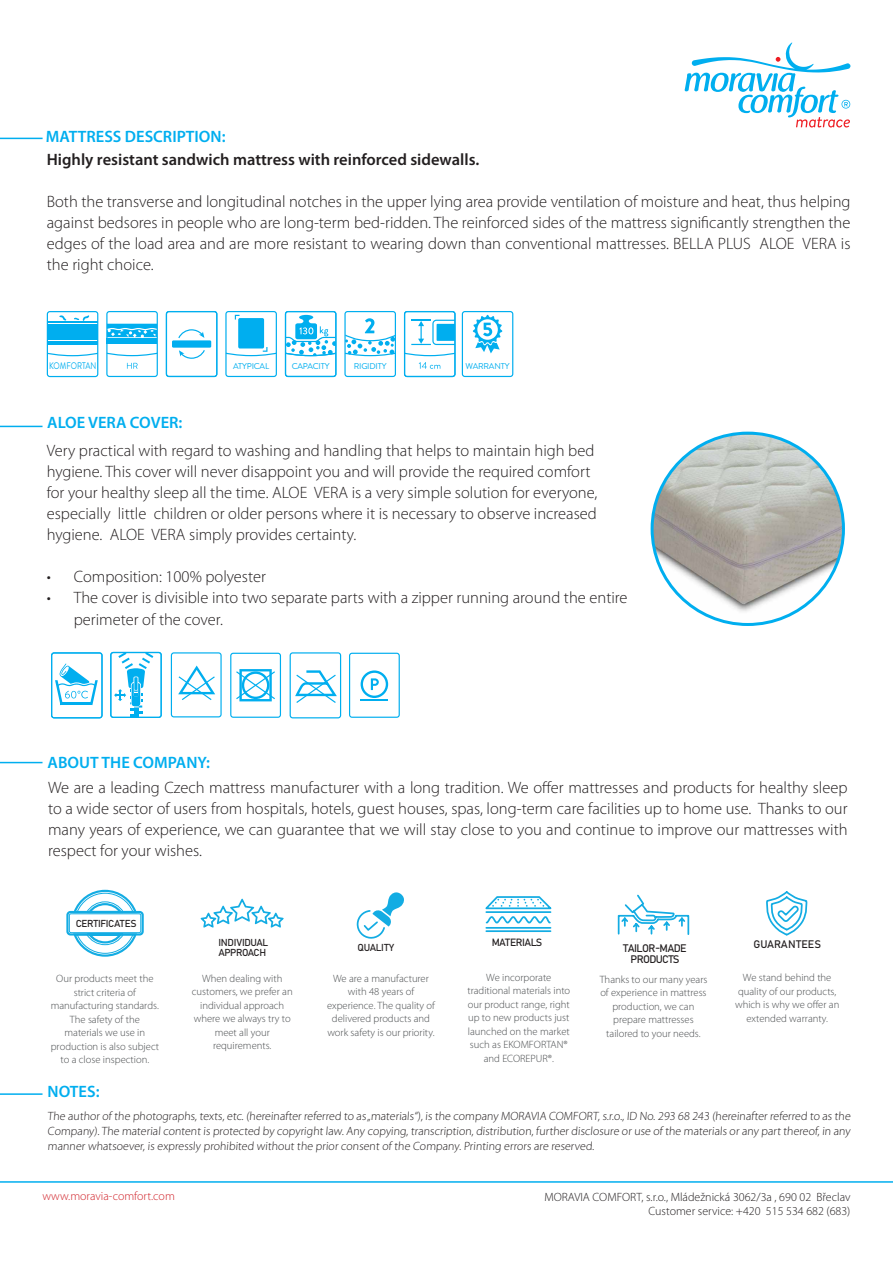
<style>
.page{position:relative;width:893px;height:1263px;background:#fff}
.page>*{position:absolute;margin:0;border:0;box-sizing:border-box;transform-origin:0 0}
.t1{font:300 16.5px/21px "Myriad Pro";color:#231f20;text-align:justify}
.t2{font:600 16.5px "Myriad Pro";color:#00aeef}
.t3{font:600 16.5px "Myriad Pro";color:#231f20}
.t4{font:300 12px/15px "Myriad Pro";color:#231f20;text-align:right}
.t5{font:300 12px "Myriad Pro";color:#d1232a}
.t6{font:10.8px/10.4px "Bahnschrift";letter-spacing:-.06em;color:#231f20;text-align:center}
.t7{font:10.8px "Bahnschrift";color:#231f20}
.t8{font:300 10.65px/13.5px "Myriad Pro";color:#4b4e50;text-align:center}
.t9{font:10.35px "Bahnschrift";letter-spacing:-.045em;color:#231f20}
.t10{font:10.05px/10.4px "Bahnschrift";letter-spacing:-.035em;color:#231f20}
.t11{font:9.6px "Brandon Grotesque";color:#00aeef;scale:.8 1}
.t12{font:8.4px "Brandon Grotesque";letter-spacing:-.025em;color:#00aeef}
</style>
<div class="page">
<hr style="left:0;top:1181px;width:893px;height:2px;background:#00aeef">
<hr style="left:0;top:1093px;width:43px;height:2px;background:#00aeef">
<hr style="left:0;top:762px;width:43px;height:1px;background:#00aeef">
<svg style="left:72px;top:889px;width:67px;height:68px"></svg>
<div style="left:66px;top:911px;width:78px;height:24px;border:2px solid #13ace3;border-radius:3px"></div>
<div style="left:69px;top:913px;width:72px;height:20px;border:1px solid #13ace3;border-radius:2px"></div>
<svg style="left:200px;top:898px;width:84px;height:30px"></svg>
<svg style="left:356px;top:892px;width:48px;height:47px"></svg>
<svg style="left:766px;top:891px;width:42px;height:45px"></svg>
<svg style="left:617px;top:894px;width:73px;height:41px"></svg>
<hr style="left:486px;top:930px;width:64px;height:2px;background:#13ace3">
<hr style="left:486px;top:927px;width:64px;height:2px;background:#13ace3">
<svg style="left:485px;top:896px;width:67px;height:28px"></svg>
<hr style="left:0;top:426px;width:43px;height:1px;background:#00aeef">
<hr style="left:0;top:138px;width:43px;height:1px;background:#00aeef">
<svg style="left:685px;top:43px;width:165px;height:84px"></svg>
<svg style="left:51px;top:652px;width:52px;height:66px"></svg>
<svg style="left:110px;top:652px;width:52px;height:66px"></svg>
<svg style="left:171px;top:652px;width:51px;height:65px"></svg>
<svg style="left:230px;top:653px;width:51px;height:65px"></svg>
<svg style="left:290px;top:652px;width:51px;height:66px"></svg>
<svg style="left:349px;top:653px;width:51px;height:65px"></svg>
<img style="left:652px;top:433px;width:191px;height:191px;border-radius:96px">
<svg style="left:47px;top:311px;width:51px;height:66px"></svg>
<svg style="left:106px;top:311px;width:52px;height:66px"></svg>
<svg style="left:166px;top:311px;width:51px;height:66px"></svg>
<svg style="left:225px;top:311px;width:52px;height:66px"></svg>
<svg style="left:285px;top:311px;width:52px;height:67px"></svg>
<svg style="left:344px;top:311px;width:52px;height:66px"></svg>
<svg style="left:404px;top:311px;width:54px;height:68px"></svg>
<svg style="left:404px;top:311px;width:52px;height:66px"></svg>
<svg style="left:462px;top:311px;width:51px;height:66px"></svg>
<p class="t2" style="left:46px;top:126px;width:181px">MATTRESS DESCRIPTION:</p>
<p class="t3" style="left:47px;top:149px;width:434px">Highly resistant sandwich mattress with reinforced sidewalls.</p>
<p class="t1" style="left:47px;top:191px;width:805px">Both the transverse and longitudinal notches in the upper lying area provide ventilation of moisture and heat, thus helping against bedsores in people who are long-term bed-ridden. The reinforced sides of the mattress significantly strengthen the edges of the load area and are more resistant to wearing down than conventional mattresses. BELLA PLUS ALOE VERA is the right choice.</p>
<p class="t11" style="left:49px;top:359px;width:61px">KOMFORTAN</p>
<p class="t12" style="left:233px;top:360px;width:38px">ATYPICAL</p>
<p class="t12" style="left:292px;top:360px;width:39px">CAPACITY</p>
<p class="t12" style="left:354px;top:360px;width:34px">RIGIDITY</p>
<p class="t12" style="left:466px;top:360px;width:45px">WARRANTY</p>
<p class="t2" style="left:47px;top:412px;width:137px">ALOE VERA COVER:</p>
<p class="t1" style="left:47px;top:440px;width:552px;text-align:left">Very practical with regard to washing and handling that helps to maintain high bed hygiene. This cover will never disappoint you and will provide the required comfort for your healthy sleep all the time. ALOE VERA is a very simple solution for everyone, especially little children or older persons where it is necessary to observe increased hygiene. ALOE VERA simply provides certainty.</p>
<p class="t1" style="left:47px;top:566px;width:221px">• Composition: 100% polyester</p>
<p class="t1" style="left:74px;top:587px;width:555px;text-indent:-27px">• The cover is divisible into two separate parts with a zipper running around the entire perimeter of the cover.</p>
<p class="t2" style="left:48px;top:751px;width:164px">ABOUT THE COMPANY:</p>
<p class="t1" style="left:48px;top:777px;width:801px">We are a leading Czech mattress manufacturer with a long tradition. We offer mattresses and products for healthy sleep to a wide sector of users from hospitals, hotels, guest houses, spas, long-term care facilities up to home use. Thanks to our many years of experience, we can guarantee that we will stay close to you and continue to improve our mattresses with respect for your wishes.</p>
<p class="t10" style="left:76px;top:918px;width:62px">CERTIFICATES</p>
<p class="t8" style="left:51px;top:972px;width:110px">Our products meet the strict criteria of manufacturing standards.<br>The safety of the materials we use in production is also subject to a close inspection.</p>
<p class="t2" style="left:48px;top:1081px;width:53px">NOTES:</p>
<p class="t10" style="left:218px;top:937px;width:51px">INDIVIDUAL<br>APPROACH</p>
<p class="t8" style="left:192px;top:971px;width:102px">When dealing with customers, we prefer an individual approach where we always try to meet all your requirements.</p>
<p class="t10" style="left:358px;top:942px;width:38px">QUALITY</p>
<p class="t8" style="left:327px;top:971px;width:109px">We are a manufacturer with 48 years of experience. The quality of delivered products and work safety is our priority.</p>
<p class="t9" style="left:492px;top:934px;width:52px">MATERIALS</p>
<p class="t8" style="left:467px;top:970px;width:104px">We incorporate traditional materials into our product range, right up to new products just launched on the market such as EKOMFORTAN® and ECOREPUR®.</p>
<p class="t6" style="left:623px;top:943px;width:65px">TAILOR-MADE<br>PRODUCTS</p>
<p class="t8" style="left:600px;top:972px;width:109px">Thanks to our many years of experience in mattress production, we can prepare mattresses tailored to your needs.</p>
<p class="t7" style="left:753px;top:936px;width:69px">GUARANTEES</p>
<p class="t8" style="left:735px;top:971px;width:106px">We stand behind the quality of our products, which is why we o er an extended warranty.</p>
<p class="t4" style="left:48px;top:1108px;width:806px;text-align:justify">The author of the photographs, texts, etc. (hereinafter referred to as „materials“), is the company MORAVIA COMFORT, s.r.o., ID No. 293 68 243 (hereinafter referred to as the Company).The material content is protected by copyright law. Any copying, transcription, distribution, further disclosure or use of the materials or any part thereof, in any manner whatsoever, is expressly prohibited without the prior consent of the Company. Printing errors are reserved.</p>
<p class="t5" style="left:43px;top:1189px;width:134px">www.moravia-comfort.com</p>
<p class="t4" style="left:544px;top:1190px;width:307px;line-height:13.5px">MORAVIA COMFORT, s.r.o., Mládežnická 3062/3a , 690 02 Břeclav<br>Customer service: +420 515 534 682 (683)</p>
</div>
